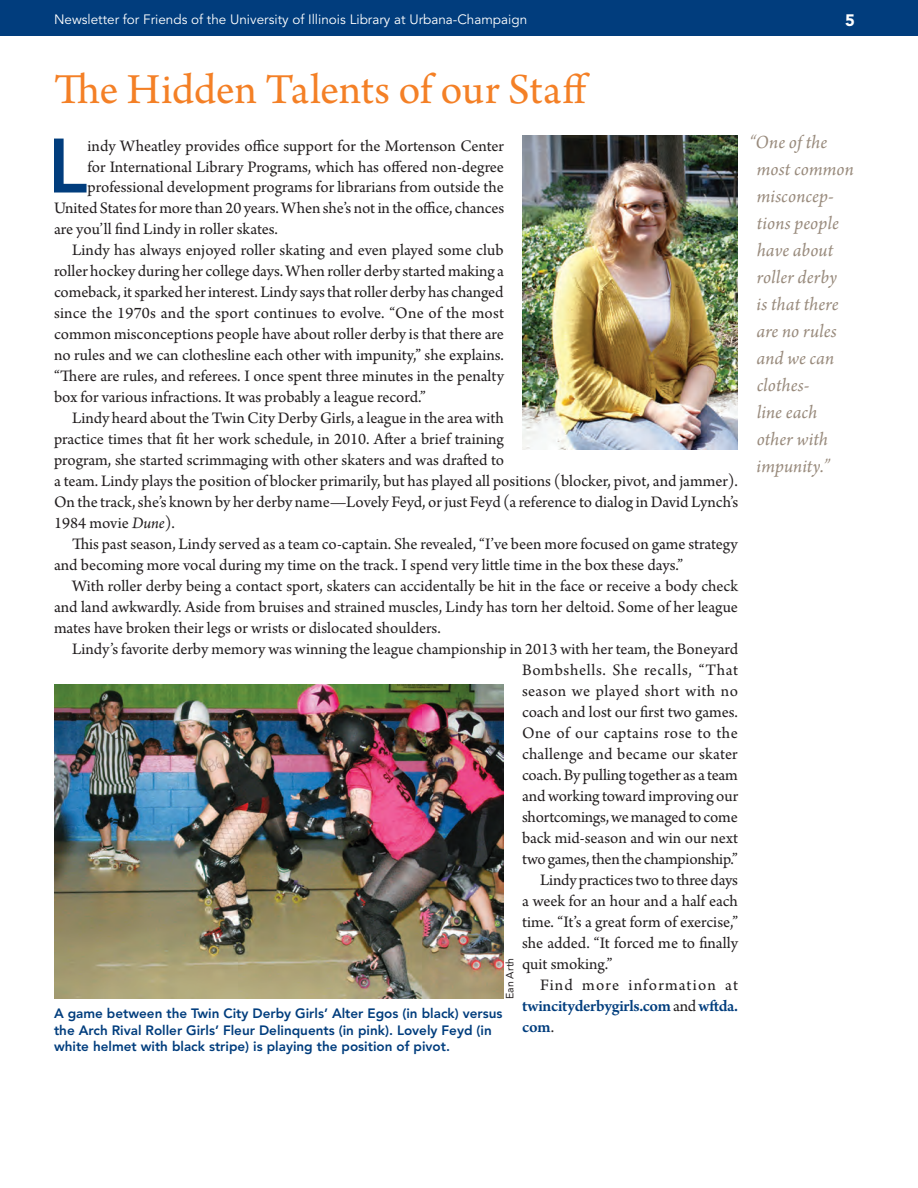
<style>
.page{position:relative;width:918px;height:1188px;background:#fff}
.page>*{position:absolute;margin:0;border:0;box-sizing:border-box;transform-origin:0 0}
.t1{font:800 76.2px "Avenir LT Std";color:#013d7d}
.t2{font:45px "Arno Pro";letter-spacing:-.005em;color:#f48026}
.t3{font:italic 19.5px/27px "Arno Pro";letter-spacing:.005em;color:#998b7d}
.t4{font:16.8px "Arno Pro";color:#231f20}
.t5{font:16.8px "Arno Pro";letter-spacing:.025em;color:#231f20}
.t6{font:600 16.8px "Arno Pro";letter-spacing:-.015em;color:#013d7d}
.t7{font:16.8px "Arno Pro";letter-spacing:-.02em;color:#231f20}
.t8{font:16.8px "Arno Pro";letter-spacing:.04em;color:#231f20}
.t9{font:16.8px "Arno Pro";letter-spacing:.07em;color:#231f20}
.t10{font:900 16.5px "Avenir LT Std";color:#fff}
.t11{font:800 13.5px/16.5px "Avenir LT Std";color:#013d7d}
.t12{font:13.5px "Avenir LT Std";color:#fff}
.t13{font:10.5px "Avenir LT Std";color:#231f20}
.s1{font-style:italic}
.s2{font-weight:400;color:#231f20}
</style>
<div class="page">
<div style="left:0;top:0;width:918px;height:36px;background:#013d7d"></div>
<img style="left:522px;top:135px;width:216px;height:315px">
<img style="left:54px;top:684px;width:450px;height:315px">
<p class="t12" style="left:54px;top:11px;width:475px">Newsletter for Friends of the University of Illinois Library at Urbana-Champaign</p>
<p class="t10" style="left:845px;top:10px;width:11px">5</p>
<h2 class="t2" style="left:54px;top:63px;width:538px">The Hidden Talents of our Staff</h2>
<h1 class="t1" style="left:48px;top:121px;width:41px">L</h1>
<p class="t4" style="left:88px;top:136px;width:418px">indy Wheatley provides office support for the Mortenson Center</p>
<p class="t4" style="left:88px;top:157px;width:418px">for International Library Programs, which has offered non-degree</p>
<p class="t4" style="left:88px;top:178px;width:418px">professional development programs for librarians from outside the</p>
<p class="t4" style="left:54px;top:199px;width:452px">United States for more than 20 years. When she’s not in the office, chances</p>
<p class="t4" style="left:54px;top:220px;width:225px">are you’ll find Lindy in roller skates.</p>
<p class="t4" style="left:72px;top:241px;width:433px">Lindy has always enjoyed roller skating and even played some club</p>
<p class="t4" style="left:54px;top:262px;width:452px">roller hockey during her college days. When roller derby started making a</p>
<p class="t4" style="left:54px;top:283px;width:451px">comeback, it sparked her interest. Lindy says that roller derby has changed</p>
<p class="t4" style="left:54px;top:304px;width:452px">since the 1970s and the sport continues to evolve. “One of the most</p>
<p class="t4" style="left:54px;top:325px;width:451px">common misconceptions people have about roller derby is that there are</p>
<p class="t4" style="left:54px;top:346px;width:451px">no rules and we can clothesline each other with impunity,” she explains.</p>
<p class="t4" style="left:54px;top:367px;width:451px">“There are rules, and referees. I once spent three minutes in the penalty</p>
<p class="t4" style="left:54px;top:388px;width:373px">box for various infractions. It was probably a league record.”</p>
<p class="t4" style="left:72px;top:409px;width:433px">Lindy heard about the Twin City Derby Girls, a league in the area with</p>
<p class="t4" style="left:54px;top:430px;width:451px">practice times that fit her work schedule, in 2010. After a brief training</p>
<p class="t4" style="left:54px;top:451px;width:452px">program, she started scrimmaging with other skaters and was drafted to</p>
<p class="t4" style="left:54px;top:472px;width:685px">a team. Lindy plays the position of blocker primarily, but has played all positions (blocker, pivot, and jammer).</p>
<p class="t4" style="left:54px;top:493px;width:686px">On the track, she’s known by her derby name—Lovely Feyd, or just Feyd (a reference to dialog in David Lynch’s</p>
<p class="t4" style="left:54px;top:514px;width:123px">1984 movie <span class="s1">Dune</span>).</p>
<p class="t4" style="left:72px;top:535px;width:667px">This past season, Lindy served as a team co-captain. She revealed, “I’ve been more focused on game strategy</p>
<p class="t4" style="left:54px;top:556px;width:631px">and becoming more vocal during my time on the track. I spend very little time in the box these days.”</p>
<p class="t4" style="left:72px;top:577px;width:668px">With roller derby being a contact sport, skaters can accidentally be hit in the face or receive a body check</p>
<p class="t4" style="left:54px;top:598px;width:686px">and land awkwardly. Aside from bruises and strained muscles, Lindy has torn her deltoid. Some of her league</p>
<p class="t4" style="left:54px;top:619px;width:388px">mates have broken their legs or wrists or dislocated shoulders.</p>
<p class="t4" style="left:72px;top:640px;width:668px">Lindy’s favorite derby memory was winning the league championship in 2013 with her team, the Boneyard</p>
<p class="t8" style="left:522px;top:661px;width:218px">Bombshells. She recalls, “That</p>
<p class="t5" style="left:522px;top:682px;width:218px">season we played short with no</p>
<p class="t4" style="left:522px;top:703px;width:218px">coach and lost our first two games.</p>
<p class="t5" style="left:522px;top:724px;width:217px">One of our captains rose to the</p>
<p class="t4" style="left:522px;top:745px;width:217px">challenge and became our skater</p>
<p class="t4" style="left:522px;top:766px;width:217px">coach. By pulling together as a team</p>
<p class="t4" style="left:522px;top:787px;width:218px">and working toward improving our</p>
<p class="t7" style="left:522px;top:808px;width:217px">shortcomings, we managed to come</p>
<p class="t4" style="left:522px;top:829px;width:218px">back mid-season and win our next</p>
<p class="t4" style="left:522px;top:850px;width:217px">two games, then the championship.”</p>
<p class="t4" style="left:540px;top:871px;width:199px">Lindy practices two to three days</p>
<p class="t4" style="left:522px;top:892px;width:217px">a week for an hour and a half each</p>
<p class="t4" style="left:522px;top:913px;width:218px">time. “It’s a great form of exercise,”</p>
<p class="t4" style="left:522px;top:934px;width:218px">she added. “It forced me to finally</p>
<p class="t4" style="left:522px;top:955px;width:92px">quit smoking.”</p>
<p class="t9" style="left:540px;top:976px;width:200px">Find more information at</p>
<p class="t6" style="left:522px;top:996px;width:218px">twincityderbygirls.com <span class="s2">and</span> wftda.</p>
<p class="t6" style="left:522px;top:1017px;width:34px">com<span class="s2">.</span></p>
<p class="t13" style="left:504px;top:999px;width:43px;rotate:-90deg">Ean Arth</p>
<p class="t11" style="left:54px;top:1005px;width:450px">A game between the Twin City Derby Girls’ Alter Egos (in black) versus the Arch Rival Roller Girls’ Fleur Delinquents (in pink). Lovely Feyd (in white helmet with black stripe) is playing the position of pivot.</p>
<p class="t3" style="left:756px;top:130px;width:99px;text-indent:-7px">“One of the most common misconcep&shy;tions people have about roller derby<br>is that there are no rules and we can clothes-<br>line each other with impunity.”</p>
</div>
